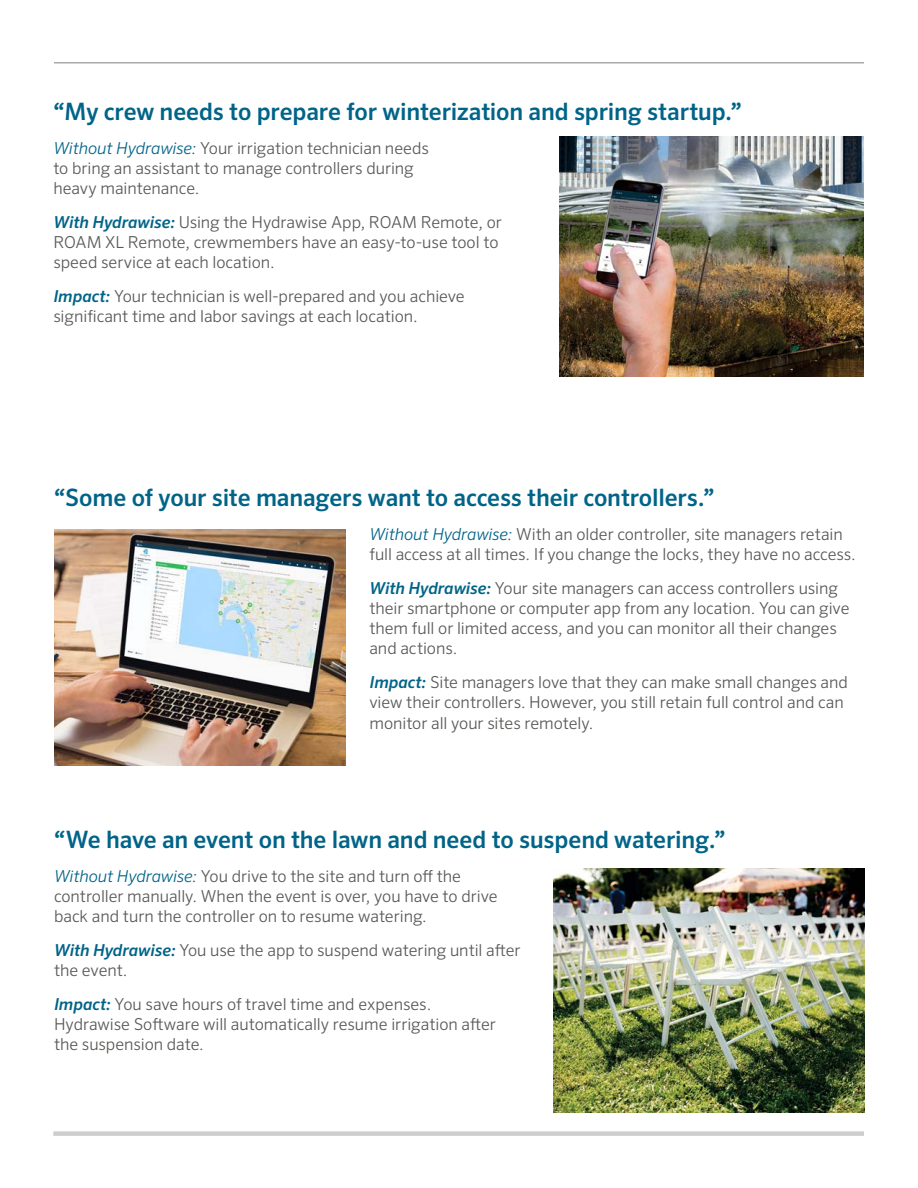
<style>
.page{position:relative;width:918px;height:1188px;background:#fff}
.page>*{position:absolute;margin:0;border:0;box-sizing:border-box;transform-origin:0 0}
.t1{font:500 24px "Sero Pro";letter-spacing:-.005em;color:#006488}
.t2{font:300 16.5px/20.2px "Sero Pro";letter-spacing:-.005em;color:#585956}
.t3{font:300 16.5px/20.2px "Sero Pro";letter-spacing:-.005em;color:#58595b}
.s1{font-style:italic;color:#006488}
.s2{font-weight:500;font-style:italic;color:#006488}
</style>
<div class="page">
<div style="left:53px;top:1131px;width:811px;height:5px;background:#cfcdcb"></div>
<img style="left:54px;top:530px;width:291px;height:235px">
<img style="left:553px;top:869px;width:311px;height:243px">
<img style="left:559px;top:136px;width:305px;height:240px">
<hr style="left:54px;top:62px;width:810px;height:2px;background:#aca9a7">
<h1 class="t1" style="left:53px;top:97px;width:690px">“My crew needs to prepare for winterization and spring startup.”</h1>
<p class="t3" style="left:53px;top:137px;width:377px"><span class="s1">Without Hydrawise:</span> Your irrigation technician needs to bring an assistant to manage controllers during heavy maintenance.</p>
<p class="t2" style="left:53px;top:212px;width:450px"><span class="s2">With Hydrawise:</span> Using the Hydrawise App, ROAM Remote, or<br>ROAM XL Remote, crewmembers have an easy-to-use tool to speed service at each location.</p>
<p class="t2" style="left:53px;top:286px;width:413px"><span class="s2">Impact:</span> Your technician is well-prepared and you achieve significant time and labor savings at each location.</p>
<h1 class="t1" style="left:54px;top:483px;width:662px">“Some of your site managers want to access their controllers.”</h1>
<p class="t2" style="left:369px;top:524px;width:488px"><span class="s1">Without Hydrawise:</span> With an older controller, site managers retain full access at all times. If you change the locks, they have no access.</p>
<p class="t2" style="left:369px;top:577px;width:482px"><span class="s2">With Hydrawise:</span> Your site managers can access controllers using their smartphone or computer app from any location. You can give them full or limited access, and you can monitor all their changes and actions.</p>
<p class="t2" style="left:369px;top:672px;width:480px"><span class="s2">Impact:</span> Site managers love that they can make small changes and view their controllers. However, you still retain full control and can monitor all your sites remotely.</p>
<h1 class="t1" style="left:54px;top:825px;width:673px">“We have an event on the lawn and need to suspend watering.”</h1>
<p class="t2" style="left:54px;top:866px;width:445px"><span class="s1">Without Hydrawise:</span> You drive to the site and turn off the controller manually. When the event is over, you have to drive back and turn the controller on to resume watering.</p>
<p class="t2" style="left:54px;top:940px;width:468px"><span class="s2">With Hydrawise:</span> You use the app to suspend watering until after the event.</p>
<p class="t2" style="left:54px;top:994px;width:443px"><span class="s2">Impact:</span> You save hours of travel time and expenses.<br>Hydrawise Software will automatically resume irrigation after the suspension date.</p>
</div>
